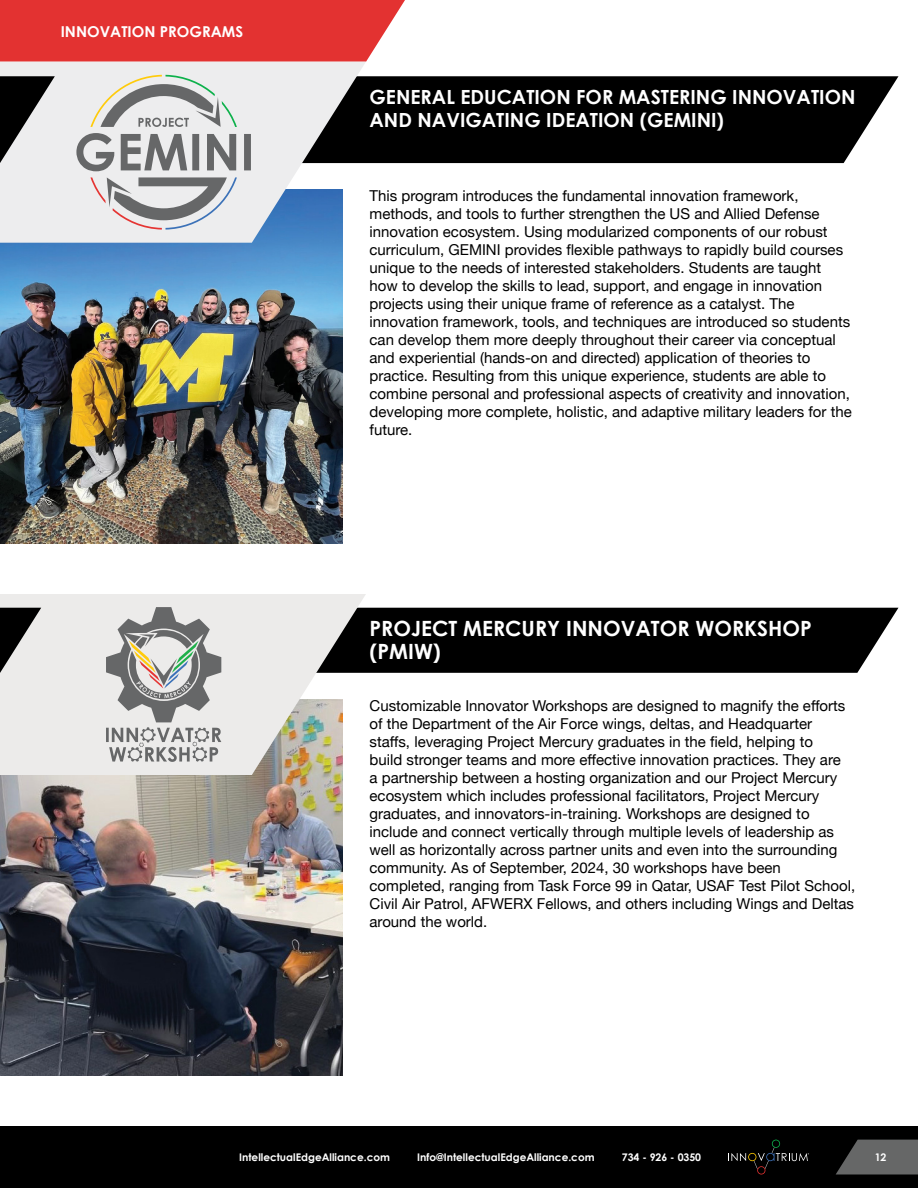
<style>
.page{position:relative;width:918px;height:1188px;background:#fff}
.page>*{position:absolute;margin:0;border:0;box-sizing:border-box;transform-origin:0 0}
.t1{font:700 21px/22.5px "Century Gothic";color:#fff}
.t2{font:700 19.5px/23.1px "Century Gothic";color:#fff}
.t3{font:15px/18px "Helvetica Neue";color:#000}
.t4{font:700 15px "Century Gothic";color:#fff}
.t5{font:700 10.5px "Century Gothic";color:#fff}
</style>
<div class="page">
<div style="left:0;top:1126px;width:918px;height:62px;background:#000"></div>
<svg style="left:836px;top:1140px;width:82px;height:34px;background:#585959"></svg>
<img style="left:0;top:243px;width:343px;height:301px">
<div style="left:366px;top:76px;width:532px;height:87px;background:#000"></div>
<div style="left:0;top:0;width:405px;height:62px;background:#e33231"></div>
<svg style="left:0;top:62px;width:366px;height:181px;background:#c8cfd7"></svg>
<svg style="left:0;top:76px;width:55px;height:87px;background:#777"></svg>
<img style="left:0;top:775px;width:343px;height:300px">
<div style="left:366px;top:608px;width:532px;height:65px;background:#000"></div>
<svg style="left:0;top:594px;width:366px;height:181px;background:#dddcd8"></svg>
<svg style="left:0;top:608px;width:41px;height:65px;background:#757574"></svg>
<svg style="left:728px;top:1140px;width:81px;height:34px"></svg>
<svg style="left:76px;top:133px;width:175px;height:38px;background:#aaabac"></svg>
<svg style="left:90px;top:75px;width:147px;height:52px;background:#c9cbc6"></svg>
<svg style="left:90px;top:177px;width:147px;height:53px;background:#c2c0c2"></svg>
<svg style="left:106px;top:607px;width:115px;height:155px;background:#b6b5b3"></svg>
<p class="t4" style="left:61px;top:22px;width:184px">INNOVATION PROGRAMS</p>
<h2 class="t2" style="left:370px;top:85px;width:487px">GENERAL EDUCATION FOR MASTERING INNOVATION<br>AND NAVIGATING IDEATION (GEMINI)</h2>
<p class="t3" style="left:370px;top:188px;width:484px">This program introduces the fundamental innovation framework, methods, and tools to further strengthen the US and Allied Defense innovation ecosystem. Using modularized components of our robust curriculum, GEMINI provides flexible pathways to rapidly build courses unique to the needs of interested stakeholders. Students are taught how to develop the skills to lead, support, and engage in innovation projects using their unique frame of reference as a catalyst. The innovation framework, tools, and techniques are introduced so students can develop them more deeply throughout their career via conceptual and experiential (hands-on and directed) application of theories to practice. Resulting from this unique experience, students are able to combine personal and professional aspects of creativity and innovation, developing more complete, holistic, and adaptive military leaders for the future.</p>
<h1 class="t1" style="left:370px;top:617px;width:444px">PROJECT MERCURY INNOVATOR WORKSHOP (PMIW)</h1>
<p class="t3" style="left:370px;top:697px;width:487px">Customizable Innovator Workshops are designed to magnify the efforts of the Department of the Air Force wings, deltas, and Headquarter staffs, leveraging Project Mercury graduates in the field, helping to<br>build stronger teams and more effective innovation practices. They are<br>a partnership between a hosting organization and our Project Mercury ecosystem which includes professional facilitators, Project Mercury graduates, and innovators-in-training. Workshops are designed to include and connect vertically through multiple levels of leadership as well as horizontally across partner units and even into the surrounding community. As of September, 2024, 30 workshops have been completed, ranging from Task Force 99 in Qatar, USAF Test Pilot School, Civil Air Patrol, AFWERX Fellows, and others including Wings and Deltas around the world.</p>
<p class="t5" style="left:239px;top:1151px;width:152px">IntellectualEdgeAlliance.com</p>
<p class="t5" style="left:417px;top:1151px;width:179px">Info@IntellectualEdgeAlliance.com</p>
<p class="t5" style="left:622px;top:1151px;width:81px">734 - 926 - 0350</p>
<p class="t5" style="left:875px;top:1151px;width:13px">12</p>
</div>
